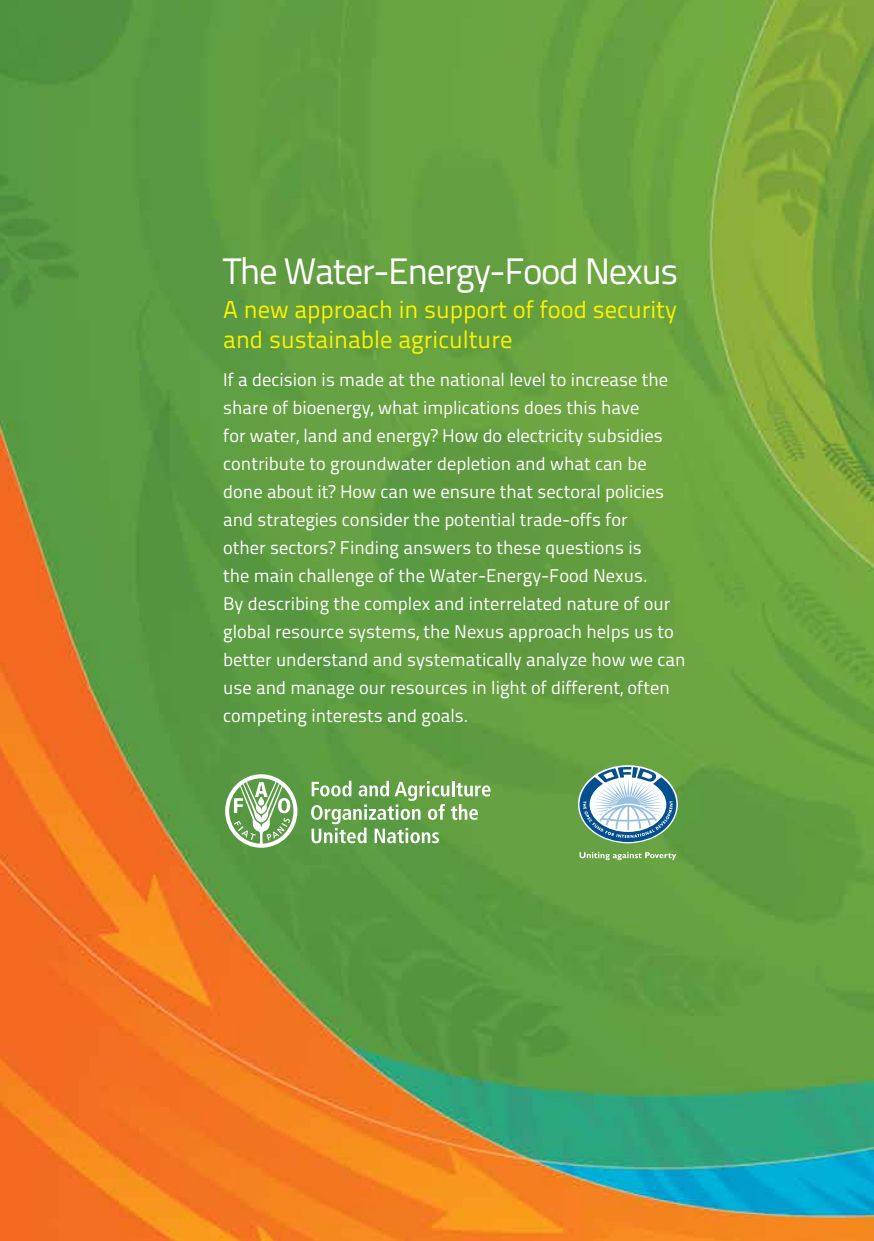
<style>
.page{position:relative;width:874px;height:1241px;background:#fff}
.page>*{position:absolute;margin:0;border:0;box-sizing:border-box;transform-origin:0 0}
.t1{font:36.75px "Titillium Text 22 L";letter-spacing:-.04em;color:#fff}
.t2{font:24.5px/29.8px "Titillium Text 22 L";color:#fff200}
.t3{font:18.38px/28px "Titillium Text 22 L";color:#fff}
</style>
<div class="page">
<img style="left:0;top:0;width:873px;height:1240px">
<svg style="left:577px;top:765px;width:100px;height:78px"></svg>
<svg style="left:579px;top:852px;width:97px;height:8px"></svg>
<svg style="left:225px;top:774px;width:72px;height:73px"></svg>
<svg style="left:311px;top:780px;width:179px;height:63px"></svg>
<h1 class="t1" style="left:223px;top:244px;width:456px">The Water-Energy-Food Nexus</h1>
<h2 class="t2" style="left:223px;top:293px;width:455px">A new approach in support of food security and sustainable agriculture</h2>
<p class="t3" style="left:223px;top:364px;width:463px">If a decision is made at the national level to increase the share of bioenergy, what implications does this have<br>for water, land and energy? How do electricity subsidies contribute to groundwater depletion and what can be done about it? How can we ensure that sectoral policies and strategies consider the potential trade-offs for<br>other sectors? Finding answers to these questions is<br>the main challenge of the Water-Energy-Food Nexus.<br>By describing the complex and interrelated nature of our global resource systems, the Nexus approach helps us to better understand and systematically analyze how we can use and manage our resources in light of different, often competing interests and goals.</p>
</div>
